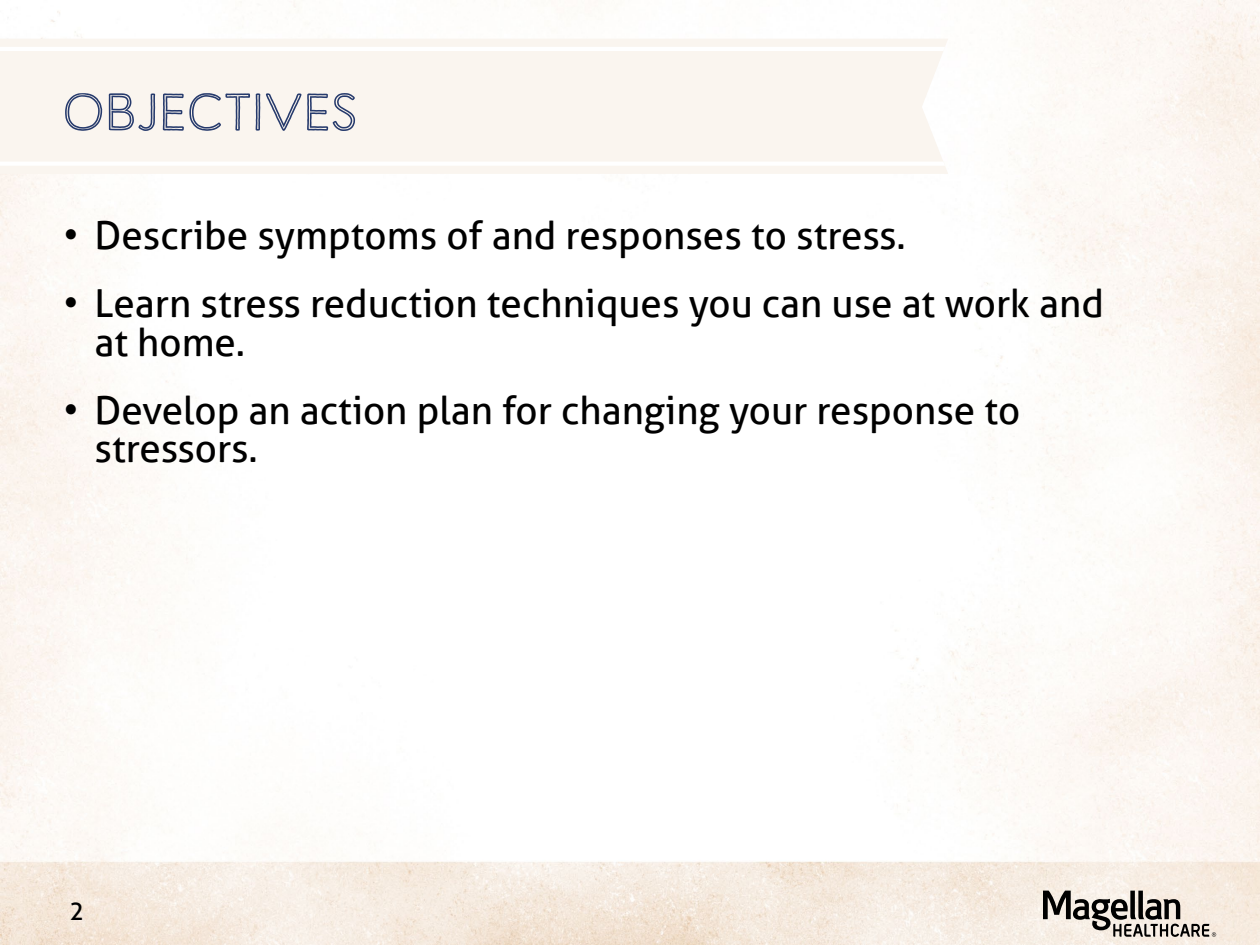
<style>
.page{position:relative;width:1260px;height:945px;background:#fff}
.page>*{position:absolute;margin:0;border:0;box-sizing:border-box;transform-origin:0 0}
.H1_Slide_Title{font:52.5px "Harman Retro Inline";letter-spacing:.025em;color:#263a6c}
.t1{font:38.5px/38.5px "Aller";color:#000}
.Slide_Number{font:24.5px "Aller";color:#000}
</style>
<div class="page">
<img style="left:0;top:0;width:1260px;height:945px">
<div style="left:0;top:39px;width:948px;height:135px;background:#faf5ef"></div>
<svg style="left:0;top:162px;width:945px;height:4px"></svg>
<svg style="left:0;top:47px;width:945px;height:4px"></svg>
<svg style="left:1043px;top:891px;width:173px;height:46px;background:#aba59e"></svg>
<h1 class="H1_Slide_Title" style="left:63px;top:83px;width:296px">OBJECTIVES</h1>
<p class="t1" style="left:63px;top:216px;width:844px">• Describe symptoms of and responses to stress.</p>
<p class="t1" style="left:94px;top:284px;width:1011px;text-indent:-32px">• Learn stress reduction techniques you can use at work and at home.</p>
<p class="t1" style="left:94px;top:391px;width:927px;text-indent:-32px">• Develop an action plan for changing your response to stressors.</p>
<p class="Slide_Number" style="left:70px;top:896px;width:16px">2</p>
</div>
